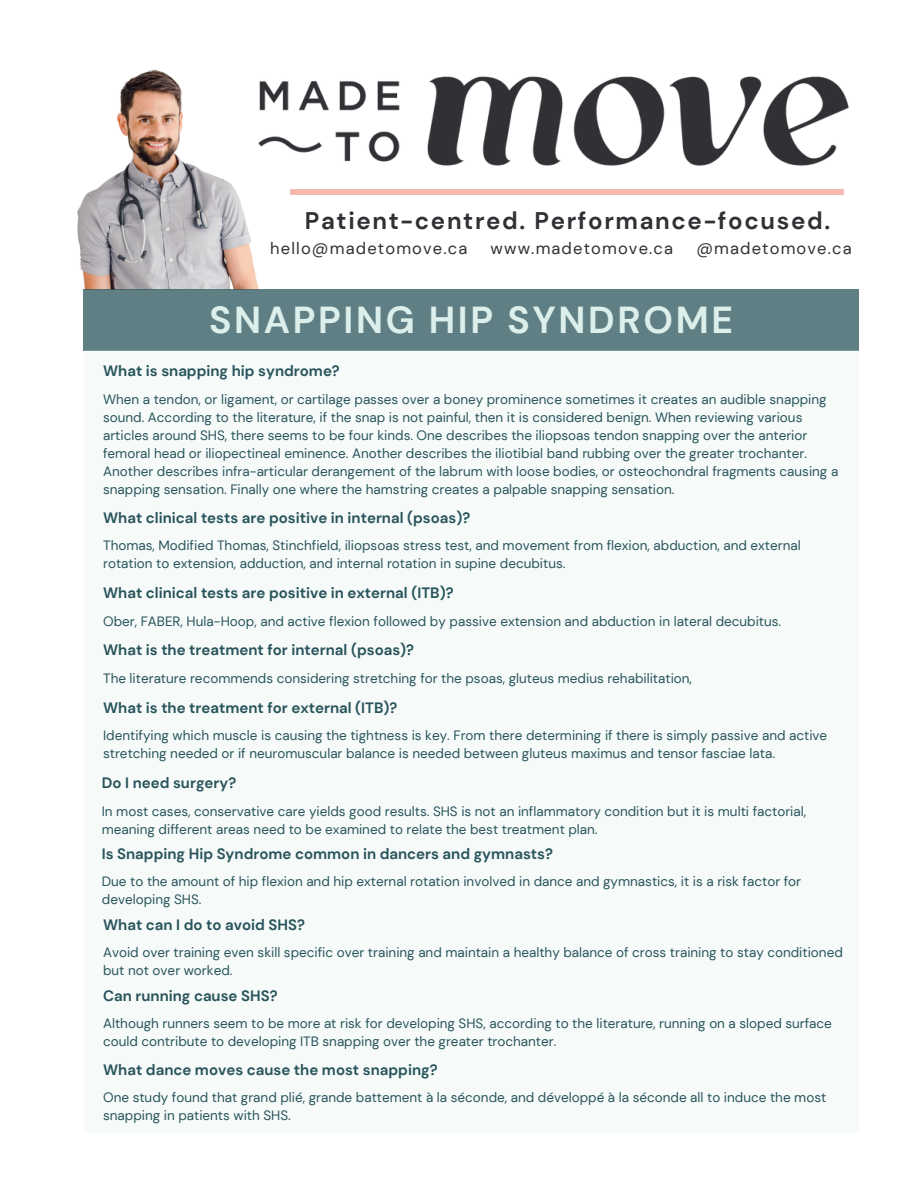
<style>
.page{position:relative;width:918px;height:1188px;background:#fff}
.page>*{position:absolute;margin:0;border:0;box-sizing:border-box;transform-origin:0 0}
.t1{font:700 37.5px "DM Sans";letter-spacing:.07em;color:#dcefeb}
.t2{font:700 24px "DM Sans";letter-spacing:.07em;color:#303035}
.t3{font:16.5px "DM Sans";letter-spacing:.07em;color:#303035}
.t4{font:700 15px "DM Sans";color:#29545b}
.t5{font:13.5px/18px "DM Sans";color:#29545b}
</style>
<div class="page">
<img style="left:77px;top:69px;width:214px;height:220px">
<div style="left:84px;top:289px;width:775px;height:62px;background:#5f7f84"></div>
<div style="left:291px;top:189px;width:553px;height:6px;background:#f4bab0"></div>
<img style="left:257px;top:74px;width:592px;height:93px">
<div style="left:84px;top:351px;width:775px;height:782px;background:#f6fbfa"></div>
<p class="t2" style="left:305px;top:205px;width:527px">Patient-centred. Performance-focused.</p>
<p class="t3" style="left:270px;top:237px;width:198px">hello@madetomove.ca</p>
<p class="t3" style="left:491px;top:237px;width:184px">www.madetomove.ca</p>
<p class="t3" style="left:696px;top:237px;width:157px">@madetomove.ca</p>
<p class="t1" style="left:209px;top:296px;width:525px">SNAPPING HIP SYNDROME</p>
<p class="t4" style="left:103px;top:362px;width:238px">What is snapping hip syndrome?</p>
<p class="t5" style="left:103px;top:390px;width:737px">When a tendon, or ligament, or cartilage passes over a boney prominence sometimes it creates an audible snapping sound. According to the literature, if the snap is not painful, then it is considered benign. When reviewing various articles around SHS, there seems to be four kinds. One describes the iliopsoas tendon snapping over the anterior femoral head or iliopectineal eminence. Another describes the iliotibial band rubbing over the greater trochanter.<br>Another describes infra-articular derangement of the labrum with loose bodies, or osteochondral fragments causing a snapping sensation. Finally one where the hamstring creates a palpable snapping sensation.</p>
<p class="t4" style="left:103px;top:508px;width:369px">What clinical tests are positive in internal (psoas)?</p>
<p class="t5" style="left:103px;top:537px;width:699px">Thomas, Modified Thomas, Stinchfield, iliopsoas stress test, and movement from flexion, abduction, and external rotation to extension, adduction, and internal rotation in supine decubitus.</p>
<p class="t4" style="left:103px;top:583px;width:352px">What clinical tests are positive in external (ITB)?</p>
<p class="t5" style="left:103px;top:612px;width:680px">Ober, FABER, Hula-Hoop, and active flexion followed by passive extension and abduction in lateral decubitus.</p>
<p class="t4" style="left:103px;top:640px;width:313px">What is the treatment for internal (psoas)?</p>
<p class="t5" style="left:103px;top:669px;width:590px">The literature recommends considering stretching for the psoas, gluteus medius rehabilitation,</p>
<p class="t4" style="left:103px;top:698px;width:296px">What is the treatment for external (ITB)?</p>
<p class="t5" style="left:103px;top:727px;width:726px">Identifying which muscle is causing the tightness is key. From there determining if there is simply passive and active stretching needed or if neuromuscular balance is needed between gluteus maximus and tensor fasciae lata.</p>
<p class="t4" style="left:102px;top:773px;width:136px">Do I need surgery?</p>
<p class="t5" style="left:102px;top:802px;width:706px">In most cases, conservative care yields good results. SHS is not an inflammatory condition but it is multi factorial, meaning different areas need to be examined to relate the best treatment plan.</p>
<p class="t4" style="left:102px;top:844px;width:453px">Is Snapping Hip Syndrome common in dancers and gymnasts?</p>
<p class="t5" style="left:102px;top:873px;width:701px">Due to the amount of hip flexion and hip external rotation involved in dance and gymnastics, it is a risk factor for developing SHS.</p>
<p class="t4" style="left:103px;top:915px;width:203px">What can I do to avoid SHS?</p>
<p class="t5" style="left:103px;top:944px;width:741px">Avoid over training even skill specific over training and maintain a healthy balance of cross training to stay conditioned but not over worked.</p>
<p class="t4" style="left:103px;top:986px;width:176px">Can running cause SHS?</p>
<p class="t5" style="left:103px;top:1015px;width:730px">Although runners seem to be more at risk for developing SHS, according to the literature, running on a sloped surface could contribute to developing ITB snapping over the greater trochanter.</p>
<p class="t4" style="left:103px;top:1060px;width:336px">What dance moves cause the most snapping?</p>
<p class="t5" style="left:103px;top:1089px;width:725px">One study found that grand plié, grande battement à la séconde, and développé à la séconde all to induce the most snapping in patients with SHS.</p>
</div>
